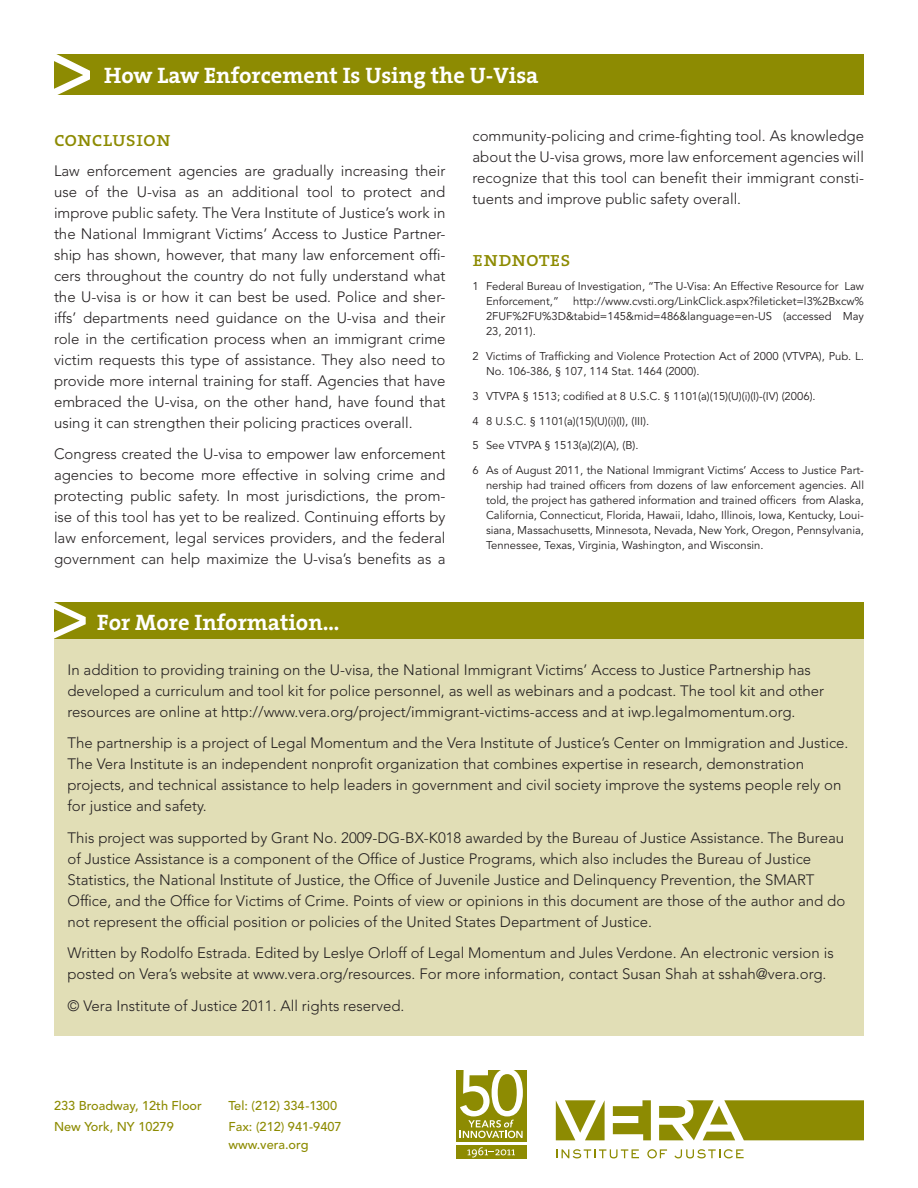
<style>
.page{position:relative;width:918px;height:1188px;background:#fff}
.page>*{position:absolute;margin:0;border:0;box-sizing:border-box;transform-origin:0 0}
.Report_Title_-_insid{font:700 22.5px "The Serif";color:#fff}
.Sidebar_Header{font:700 22.5px "The Serif";color:#fff}
.Body{font:21px "The Serif Caps";color:#8d8b02}
.Body-1st_Para-no_ind{font:300 15px/21px "Avenir LT Std";color:#231f20}
.Body-2{font:300 15px/21px "Avenir LT Std";color:#231f20;text-align:justify}
.t1{font:500 12.75px "Avenir";color:#8d8b02}
.Body-3{font:11.25px/15px "Avenir";color:#231f20}
</style>
<div class="page">
<div style="left:54px;top:55px;width:810px;height:40px;background:#8d8b02"></div>
<svg style="left:54px;top:54px;width:36px;height:41px"></svg>
<div style="left:54px;top:634px;width:810px;height:402px;background:#e1deb6"></div>
<div style="left:54px;top:602px;width:810px;height:37px;background:#8d8b02"></div>
<svg style="left:613px;top:1100px;width:38px;height:40px"></svg>
<svg style="left:556px;top:1100px;width:49px;height:40px"></svg>
<svg style="left:659px;top:1100px;width:205px;height:40px"></svg>
<svg style="left:556px;top:1149px;width:83px;height:9px"></svg>
<svg style="left:647px;top:1149px;width:20px;height:9px"></svg>
<svg style="left:674px;top:1149px;width:70px;height:9px"></svg>
<div style="left:456px;top:1070px;width:70px;height:88px;background:#8d8b02"></div>
<svg style="left:467px;top:1147px;width:48px;height:10px"></svg>
<svg style="left:460px;top:1070px;width:63px;height:68px"></svg>
<hr style="left:456px;top:1142px;width:70px;height:3px;background:#fff">
<svg style="left:54px;top:602px;width:32px;height:37px"></svg>
<p class="Report_Title_-_insid" style="left:104px;top:61px;width:436px">How Law Enforcement Is Using the U-Visa</p>
<p class="Body" style="left:54px;top:125px;width:118px">conclusion</p>
<p class="Body-2" style="left:54px;top:161px;width:393px">Law enforcement agencies are gradually increasing their use of the U-visa as an additional tool to protect and improve public safety. The Vera Institute of Justice’s work in the National Immigrant Victims’ Access to Justice Partner&shy;ship has shown, however, that many law enforcement offi&shy;cers throughout the country do not fully understand what the U-visa is or how it can best be used. Police and sher&shy;iffs’ departments need guidance on the U-visa and their role in the certification process when an immigrant crime victim requests this type of assistance. They also need to provide more internal training for staff. Agencies that have embraced the U-visa, on the other hand, have found that using it can strengthen their policing practices overall.</p>
<p class="Body-2" style="left:54px;top:444px;width:393px">Congress created the U-visa to empower law enforcement agencies to become more effective in solving crime and protecting public safety. In most jurisdictions, the prom&shy;ise of this tool has yet to be realized. Continuing efforts by law enforcement, legal services providers, and the federal government can help maximize the U-visa’s benefits as a</p>
<p class="Sidebar_Header" style="left:97px;top:608px;width:244px">For More Information…</p>
<p class="Body-2" style="left:472px;top:126px;width:393px">community-policing and crime-fighting tool. As knowledge about the U-visa grows, more law enforcement agencies will recognize that this tool can benefit their immigrant consti&shy;tuents and improve public safety overall.</p>
<p class="Body" style="left:472px;top:245px;width:100px">endnotes</p>
<p class="Body-3" style="left:486px;top:279px;width:380px;text-indent:-14px">1 Federal Bureau of Investigation, “The U-Visa: An Effective Resource for Law<br>Enforcement,”</p>
<p class="Body-3" style="left:486px;top:294px;width:380px;text-align:justify;text-indent:87px">http://www.cvsti.org/LinkClick.aspx?fileticket=l3%2Bxcw% 2FUF%2FU%3D&amp;tabid=145&amp;mid=486&amp;language=en-US (accessed May 23, 2011).</p>
<p class="Body-3" style="left:486px;top:349px;width:379px;text-indent:-14px">2 Victims of Trafficking and Violence Protection Act of 2000 (VTVPA), Pub. L.<br>No. 106-386, § 107, 114 Stat. 1464 (2000).</p>
<p class="Body-3" style="left:472px;top:389px;width:345px">3 VTVPA § 1513; codified at 8 U.S.C. § 1101(a)(15)(U)(i)(I)-(IV) (2006).</p>
<p class="Body-3" style="left:472px;top:414px;width:178px">4 8 U.S.C. § 1101(a)(15)(U)(i)(I), (III).</p>
<p class="Body-3" style="left:472px;top:438px;width:168px">5 See VTVPA § 1513(a)(2)(A), (B).</p>
<p class="Body-3" style="left:486px;top:463px;width:380px;text-align:justify;text-indent:-14px">6 As of August 2011, the National Immigrant Victims’ Access to Justice Part&shy;nership had trained officers from dozens of law enforcement agencies. All told, the project has gathered information and trained officers from Alaska, California, Connecticut, Florida, Hawaii, Idaho, Illinois, Iowa, Kentucky, Loui&shy;siana, Massachusetts, Minnesota, Nevada, New York, Oregon, Pennsylvania, Tennessee, Texas, Virginia, Washington, and Wisconsin.</p>
<p class="Body-1st_Para-no_ind" style="left:68px;top:659px;width:758px">In addition to providing training on the U-visa, the National Immigrant Victims’ Access to Justice Partnership has developed a curriculum and tool kit for police personnel, as well as webinars and a podcast. The tool kit and other resources are online at http://www.vera.org/project/immigrant-victims-access and at iwp.legalmomentum.org.</p>
<p class="Body-1st_Para-no_ind" style="left:68px;top:733px;width:782px">The partnership is a project of Legal Momentum and the Vera Institute of Justice’s Center on Immigration and Justice.<br>The Vera Institute is an independent nonprofit organization that combines expertise in research, demonstration projects, and technical assistance to help leaders in government and civil society improve the systems people rely on for justice and safety.</p>
<p class="Body-1st_Para-no_ind" style="left:68px;top:827px;width:779px">This project was supported by Grant No. 2009-DG-BX-K018 awarded by the Bureau of Justice Assistance. The Bureau of Justice Assistance is a component of the Office of Justice Programs, which also includes the Bureau of Justice Statistics, the National Institute of Justice, the Office of Juvenile Justice and Delinquency Prevention, the SMART Office, and the Office for Victims of Crime. Points of view or opinions in this document are those of the author and do not represent the official position or policies of the United States Department of Justice.</p>
<p class="Body-1st_Para-no_ind" style="left:68px;top:943px;width:768px">Written by Rodolfo Estrada. Edited by Leslye Orloff of Legal Momentum and Jules Verdone. An electronic version is posted on Vera’s website at www.vera.org/resources. For more information, contact Susan Shah at sshah@vera.org.</p>
<p class="Body-1st_Para-no_ind" style="left:68px;top:995px;width:338px">© Vera Institute of Justice 2011. All rights reserved.</p>
<p class="t1" style="left:54px;top:1098px;width:149px">233 Broadway, 12th Floor</p>
<p class="t1" style="left:54px;top:1119px;width:121px">New York, NY 10279</p>
<p class="t1" style="left:228px;top:1098px;width:110px">Tel: (212) 334-1300</p>
<p class="t1" style="left:228px;top:1119px;width:115px">Fax: (212) 941-9407</p>
<p class="t1" style="left:228px;top:1137px;width:82px">www.vera.org</p>
</div>
